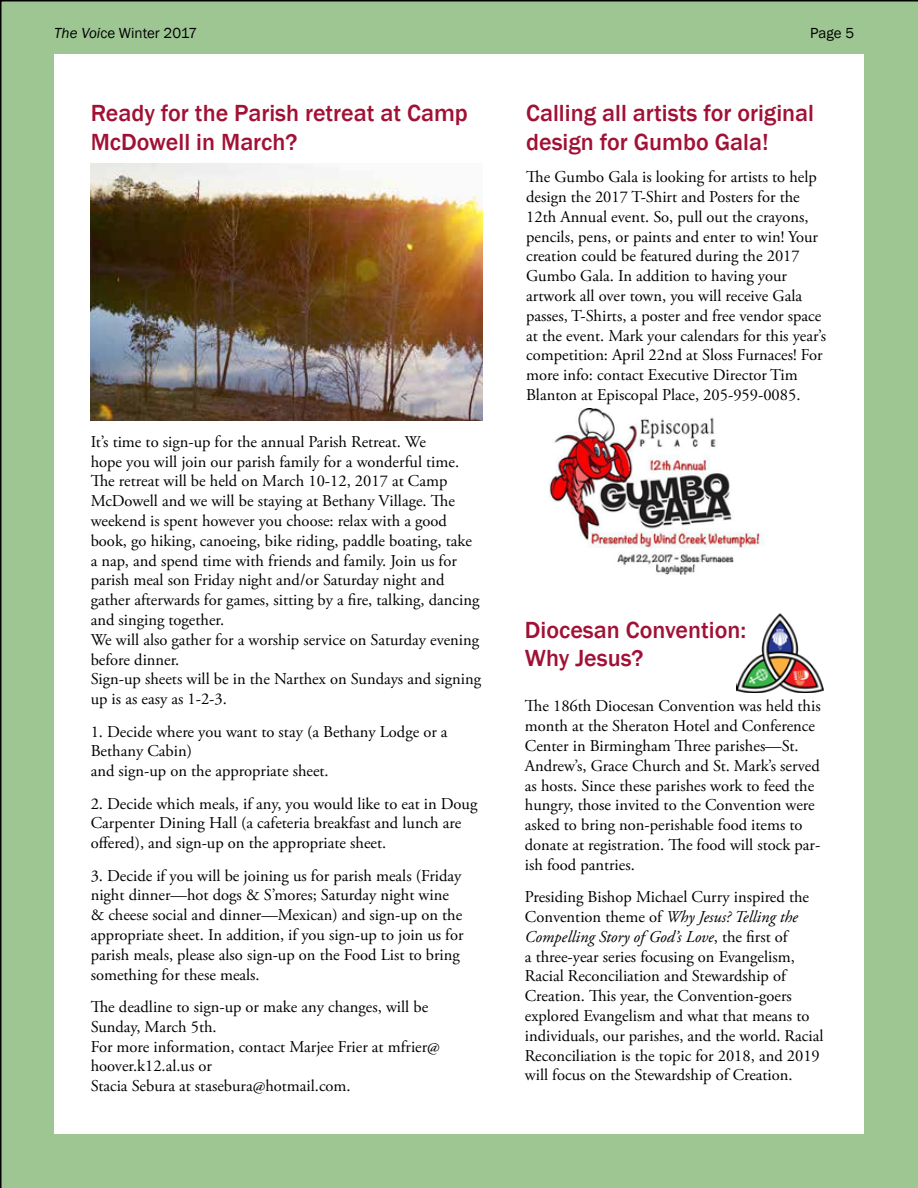
<style>
.page{position:relative;width:918px;height:1188px;background:#9dc693}
.page>*{position:absolute;margin:0;border:0;box-sizing:border-box;transform-origin:0 0}
.t1{font:500 24px/28.8px "Franklin Gothic";color:#a11135}
.t2{font:16.5px/19.8px "Adobe Garamond Pro";color:#000}
.t3{font:15px "Franklin Gothic";color:#000}
.s1{font-style:italic}
</style>
<div class="page">
<div style="left:54px;top:54px;width:810px;height:1080px;background:#fff"></div>
<img style="left:548px;top:409px;width:216px;height:165px">
<img style="left:91px;top:164px;width:392px;height:256px">
<img style="left:737px;top:613px;width:87px;height:80px">
<p class="t3" style="left:54px;top:24px;width:144px"><span class="s1">The Voi</span>ce Winter 2017</p>
<p class="t3" style="left:810px;top:24px;width:45px">Page 5</p>
<h1 class="t1" style="left:91px;top:99px;width:379px">Ready for the Parish retreat at Camp<br>McDowell in March?</h1>
<p class="t2" style="left:91px;top:432px;width:392px">It’s time to sign-up for the annual Parish Retreat. We<br>hope you will join our parish family for a wonderful time.<br>The retreat will be held on March 10-12, 2017 at Camp McDowell and we will be staying at Bethany Village. The weekend is spent however you choose: relax with a good book, go hiking, canoeing, bike riding, paddle boating, take a nap, and spend time with friends and family. Join us for parish meal son Friday night and/or Saturday night and gather afterwards for games, sitting by a fire, talking, dancing and singing together.<br>We will also gather for a worship service on Saturday evening before dinner.<br>Sign-up sheets will be in the Narthex on Sundays and signing up is as easy as 1-2-3.</p>
<p class="t2" style="left:91px;top:722px;width:358px">1. Decide where you want to stay (a Bethany Lodge or a<br>Bethany Cabin)<br>and sign-up on the appropriate sheet.</p>
<p class="t2" style="left:91px;top:794px;width:388px">2. Decide which meals, if any, you would like to eat in Doug<br>Carpenter Dining Hall (a cafeteria breakfast and lunch are offered), and sign-up on the appropriate sheet.</p>
<p class="t2" style="left:91px;top:866px;width:374px">3. Decide if you will be joining us for parish meals (Friday night dinner—hot dogs &amp; S’mores; Saturday night wine &amp; cheese social and dinner—Mexican) and sign-up on the appropriate sheet. In addition, if you sign-up to join us for parish meals, please also sign-up on the Food List to bring something for these meals.</p>
<p class="t2" style="left:91px;top:998px;width:351px">The deadline to sign-up or make any changes, will be Sunday, March 5th.<br>For more information, contact Marjee Frier at mfrier@ hoover.k12.al.us or<br>Stacia Sebura at stasebura@hotmail.com.</p>
<h1 class="t1" style="left:526px;top:99px;width:289px">Calling all artists for original design for Gumbo Gala!</h1>
<p class="t2" style="left:526px;top:168px;width:301px">The Gumbo Gala is looking for artists to help design the 2017 T-Shirt and Posters for the 12th Annual event. So, pull out the crayons, pencils, pens, or paints and enter to win! Your creation could be featured during the 2017<br>Gumbo Gala. In addition to having your artwork all over town, you will receive Gala passes, T-Shirts, a poster and free vendor space at the event. Mark your calendars for this year’s competition: April 22nd at Sloss Furnaces! For more info: contact Executive Director Tim Blanton at Episcopal Place, 205-959-0085.</p>
<h1 class="t1" style="left:525px;top:615px;width:223px">Diocesan Convention:<br>Why Jesus?</h1>
<p class="t2" style="left:525px;top:697px;width:297px">The 186th Diocesan Convention was held this month at the Sheraton Hotel and Conference Center in Birmingham Three parishes—St.<br>Andrew’s, Grace Church and St. Mark’s served as hosts. Since these parishes work to feed the hungry, those invited to the Convention were asked to bring non-perishable food items to donate at registration. The food will stock par&shy;ish food pantries.</p>
<p class="t2" style="left:525px;top:888px;width:300px">Presiding Bishop Michael Curry inspired the Convention theme of <span class="s1">Why Jesus? Telling the Compelling Story of God’s Love</span>, the first of<br>a three-year series focusing on Evangelism, Racial Reconciliation and Stewardship of Creation. This year, the Convention-goers explored Evangelism and what that means to individuals, our parishes, and the world. Racial Reconciliation is the topic for 2018, and 2019 will focus on the Stewardship of Creation.</p>
</div>
